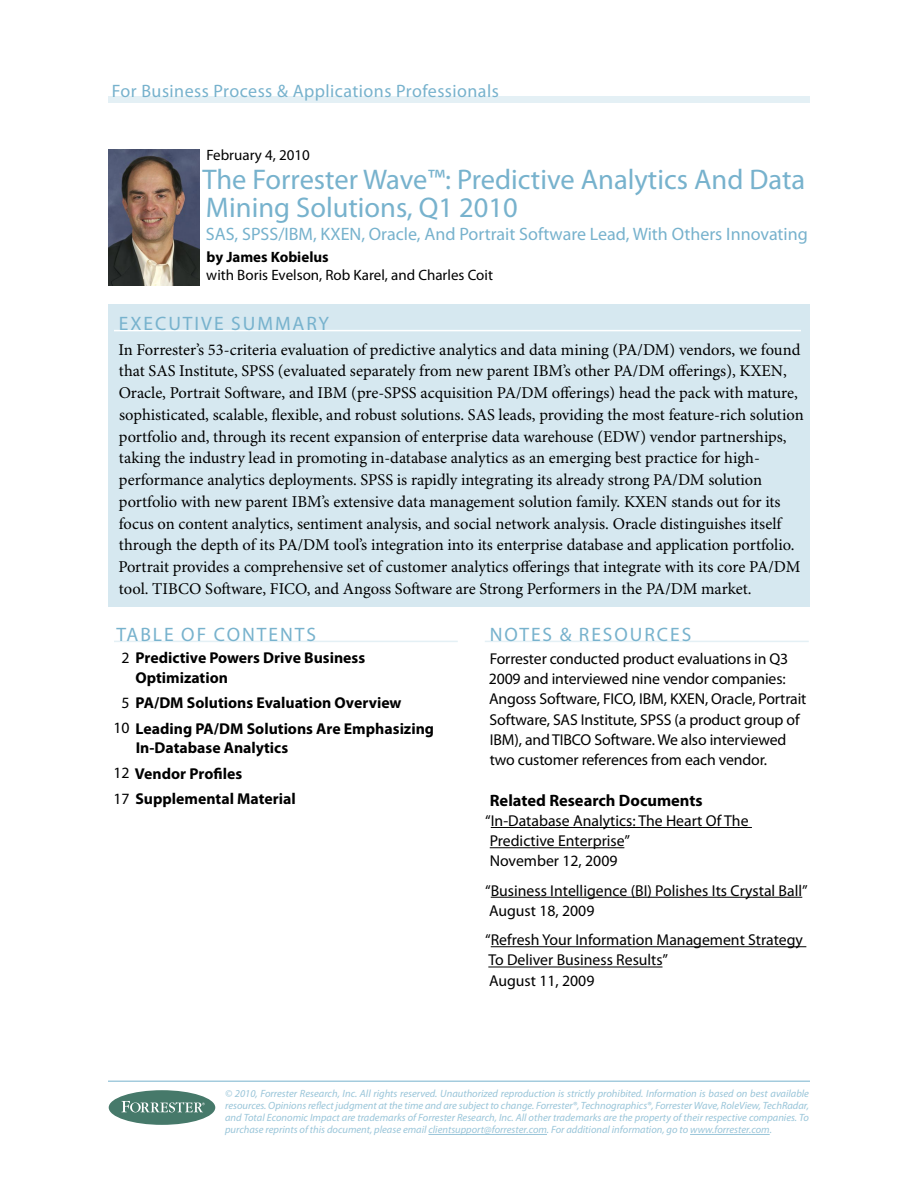
<style>
.page{position:relative;width:918px;height:1188px;background:#fff}
.page>*{position:absolute;margin:0;border:0;box-sizing:border-box;transform-origin:0 0}
.t1{font:28.5px/28.5px "Myriad Pro";color:#77b2cd}
.t2{font:19.5px "Myriad Pro";letter-spacing:.1em;color:#77b2cd}
.t3{font:18px "Myriad Pro";color:#77b2cd}
.t4{font:18px "Myriad Pro";letter-spacing:.025em;color:#77b2cd}
.t5{font:16.5px/21.8px "Minion Pro";letter-spacing:-.005em;color:#000}
.t6{font:700 16.5px "Myriad Pro";color:#000}
.t7{font:15.75px/20.2px "Myriad Pro";letter-spacing:-.005em;color:#000}
.t8{font:700 15.75px/25.5px "Myriad Pro";color:#000}
.t9{font:15px "Myriad Pro";color:#000}
.t10{font:700 15px "Myriad Pro";color:#000}
.t11{font:italic 10.5px/12px "Myriad Pro";color:#99c5d9;text-align:justify}
.s1{font-weight:400}
</style>
<div class="page">
<div style="left:108px;top:304px;width:702px;height:302px;background:#d6e8f0"></div>
<div style="left:108px;top:97px;width:702px;height:6px;background:#e4f0f5"></div>
<hr style="left:428px;top:1134px;width:119px;height:1px;background:#99c5d9">
<hr style="left:690px;top:1134px;width:80px;height:1px;background:#99c5d9">
<hr style="left:108px;top:1081px;width:702px;height:1px;background:#77b2cd">
<div style="left:109px;top:1090px;width:106px;height:35px;background:#46796a;border-radius:50%"></div>
<svg style="left:121px;top:1101px;width:84px;height:11px"></svg>
<hr style="left:114px;top:330px;width:687px;height:1px;background:#fff">
<hr style="left:114px;top:641px;width:344px;height:1px;background:#e4f0f5">
<hr style="left:485px;top:641px;width:324px;height:1px;background:#e4f0f5">
<hr style="left:491px;top:827px;width:261px;height:1px;background:#000">
<hr style="left:490px;top:847px;width:134px;height:1px;background:#000">
<hr style="left:491px;top:897px;width:311px;height:1px;background:#000">
<hr style="left:491px;top:946px;width:315px;height:1px;background:#000">
<hr style="left:488px;top:967px;width:175px;height:1px;background:#000">
<img style="left:108px;top:149px;width:92px;height:136px">
<p class="t4" style="left:112px;top:81px;width:389px">For Business Process &amp; Applications Professionals</p>
<p class="t9" style="left:206px;top:147px;width:105px">February 4, 2010</p>
<h1 class="t1" style="left:202px;top:166px;width:604px">The Forrester Wave™: Predictive Analytics And Data<br>Mining Solutions, Q1 2010</h1>
<p class="t3" style="left:206px;top:224px;width:603px">SAS, SPSS/IBM, KXEN, Oracle, And Portrait Software Lead, With Others I nnovating</p>
<p class="t10" style="left:207px;top:249px;width:124px">by James Kobielus</p>
<p class="t9" style="left:206px;top:267px;width:288px">with Boris Evelson, Rob Karel, and Charles Coit</p>
<p class="t2" style="left:119px;top:313px;width:155px">Executive Summa</p>
<p class="t2" style="left:306px;top:313px;width:24px">ry</p>
<p class="t5" style="left:118px;top:339px;width:687px">In Forrester’s 53-criteria evaluation of predictive analytics and data mining (PA/DM) vendors, we found that SAS Institute, SPSS (evaluated separately from new parent IBM’s other PA/DM offerings), KXEN, Oracle, Portrait Software, and IBM (pre-SPSS acquisition PA/DM offerings) head the pack with mature, sophisticated, scalable, flexible, and robust solutions. SAS leads, providing the most feature-rich solution portfolio and, through its recent expansion of enterprise data warehouse (EDW) vendor partnerships, taking the industry lead in promoting in-database analytics as an emerging best practice for high&shy;performance analytics deployments. SPSS is rapidly integrating its already strong PA/DM solution portfolio with new parent IBM’s extensive data management solution family. KXEN stands out for its focus on content analytics, sentiment analysis, and social network analysis. Oracle distinguishes itself through the depth of its PA/DM tool’s integration into its enterprise database and application portfolio.<br>Portrait provides a comprehensive set of customer analytics offerings that integrate with its core PA/DM tool. TIBCO Software, FICO, and Angoss Software are Strong Performers in the PA/DM market.</p>
<p class="t2" style="left:116px;top:623px;width:13px">tab</p>
<p class="t2" style="left:153px;top:623px;width:154px">le of Contents</p>
<p class="t8" style="left:135px;top:648px;width:231px;line-height:19.5px;text-indent:-14px"><span class="s1">2</span> Predictive Powers Drive Business<br>Optimization</p>
<p class="t8" style="left:113px;top:690px;width:322px;text-indent:8px"><span class="s1">5</span> PA/DM Solutions Evaluation Overview<br><span class="s1">10</span> Leading PA/DM Solutions Are Emphasizing</p>
<p class="t8" style="left:113px;top:735px;width:184px;text-indent:22px">In-Database Analytics<br><span class="s1">12</span> Vendor Profiles<br><span class="s1">17</span> Supplemental Material</p>
<p class="t2" style="left:490px;top:623px;width:139px">NOTES &amp; RESOURC</p>
<p class="t2" style="left:670px;top:623px;width:23px">ES</p>
<p class="t7" style="left:489px;top:649px;width:319px">Forrester conducted product evaluations in Q3<br>2009 and interviewed nine vendor companies:<br>Angoss Software, FICO, IBM, KXEN, Oracle, Portrait Software, SAS I nstitute, SPSS (a product group of IBM), and TIBCO Software. We also interviewed two customer references from each vendor.</p>
<p class="t6" style="left:490px;top:791px;width:214px">Related Research Documents</p>
<p class="t7" style="left:485px;top:811px;width:265px">“I n-Database Analytics: The Heart Of The<br>Predictive Enterprise”<br>November 12, 2009</p>
<p class="t7" style="left:485px;top:881px;width:324px">“Business I ntelligence (BI) Polishes Its Crystal Ball”<br>August 18, 2009</p>
<p class="t7" style="left:485px;top:930px;width:319px">“Refresh Your I nformation Management Strategy<br>To Deliver Business Results”<br>August 11, 2009</p>
<p class="t11" style="left:225px;top:1088px;width:585px">© 2010, Forrester Research, Inc. All rights reserved. Unauthorized reproduction is strictly prohibited. Information is based on best available resources. Opinions reflect judgment at the time and are subject to change. Forrester®, Technographics®, Forrester Wave, RoleView, TechRadar, and Total Economic Impact are trademarks of Forrester Research, Inc. All other trademarks are the property of their respective companies. To purchase reprints of this document, please email clientsupport@forrester.com. For additional information, go to www.forrester.com.</p>
</div>
